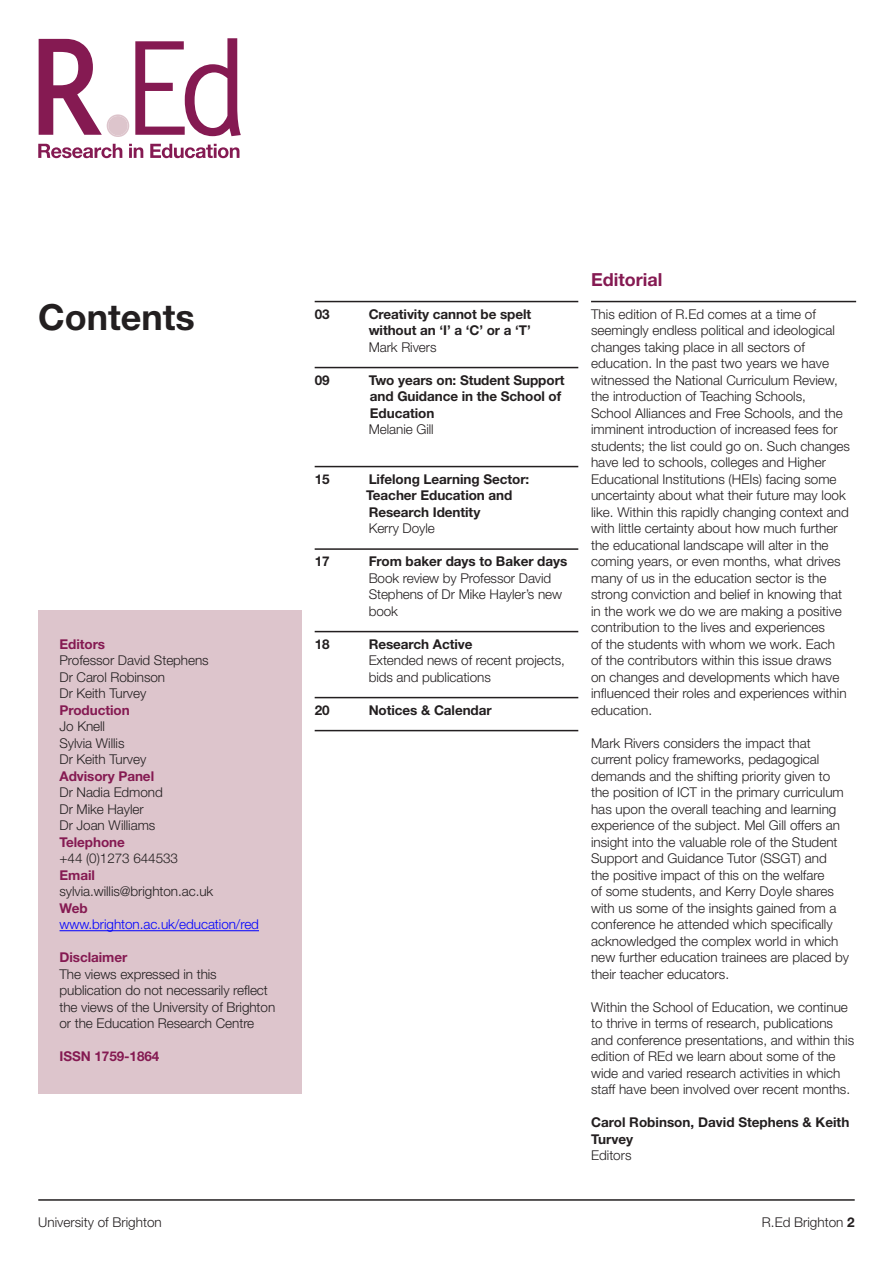
<style>
.page{position:relative;width:893px;height:1263px;background:#fff}
.page>*{position:absolute;margin:0;border:0;box-sizing:border-box;transform-origin:0 0}
.b{font:700 36px "Helvetica Neue";color:#231f20}
.editorial{font:700 18px "Helvetica Neue";color:#851a52}
.body_text{font:300 13.5px/16.5px "Helvetica Neue";color:#231f20}
.body_text-2{font:700 13.5px/16.5px "Helvetica Neue";letter-spacing:-.005em;color:#231f20}
.cross_head{font:700 13.5px "Helvetica Neue";letter-spacing:-.005em;color:#851a52}
.body_text-3{font:300 13.5px "Helvetica Neue";letter-spacing:-.005em;color:#00f}
.s1{font-weight:700}
</style>
<div class="page">
<hr style="left:591px;top:301px;width:265px;height:1px;background:#231f20">
<svg style="left:38px;top:144px;width:84px;height:14px"></svg>
<svg style="left:129px;top:144px;width:14px;height:14px"></svg>
<svg style="left:150px;top:144px;width:89px;height:14px"></svg>
<svg style="left:39px;top:39px;width:90px;height:98px"></svg>
<svg style="left:135px;top:38px;width:106px;height:98px"></svg>
<hr style="left:38px;top:1199px;width:817px;height:2px;background:#231f20">
<hr style="left:315px;top:301px;width:263px;height:1px;background:#231f20">
<hr style="left:315px;top:367px;width:263px;height:1px;background:#231f20">
<hr style="left:315px;top:466px;width:263px;height:1px;background:#231f20">
<hr style="left:315px;top:548px;width:263px;height:2px;background:#231f20">
<hr style="left:315px;top:631px;width:263px;height:1px;background:#231f20">
<hr style="left:315px;top:697px;width:263px;height:1px;background:#231f20">
<hr style="left:315px;top:730px;width:263px;height:1px;background:#231f20">
<div style="left:38px;top:610px;width:264px;height:484px;background:#ddc5cc"></div>
<hr style="left:60px;top:930px;width:199px;height:1px;background:#00f">
<p class="b" style="left:38px;top:295px;width:158px">Contents</p>
<p class="body_text-2" style="left:315px;top:305px;width:16px">03</p>
<p class="body_text-2" style="left:369px;top:305px;width:164px">Creativity cannot be spelt without an ‘I’ a ‘C’ or a ‘T’</p>
<p class="body_text" style="left:369px;top:338px;width:69px">Mark Rivers</p>
<p class="body_text-2" style="left:315px;top:371px;width:16px">09</p>
<p class="body_text-2" style="left:369px;top:371px;width:197px">Two years on: Student Support and Guidance in the School of</p>
<p class="body_text-2" style="left:370px;top:404px;width:66px">Education</p>
<p class="body_text" style="left:369px;top:421px;width:67px">Melanie Gill</p>
<p class="body_text-2" style="left:315px;top:470px;width:16px">15</p>
<p class="body_text-2" style="left:369px;top:470px;width:162px">Lifelong Learning Sector:</p>
<p class="body_text-2" style="left:366px;top:487px;width:148px">Teacher Education and<br>Research Identity</p>
<p class="body_text" style="left:369px;top:520px;width:68px">Kerry Doyle</p>
<p class="body_text-2" style="left:315px;top:553px;width:16px">17</p>
<p class="body_text-2" style="left:369px;top:553px;width:200px">From baker days to Baker days</p>
<p class="body_text" style="left:369px;top:569px;width:184px">Book review by Professor David</p>
<p class="body_text" style="left:369px;top:586px;width:195px">Stephens of Dr Mike Hayler’s new</p>
<p class="body_text" style="left:369px;top:602px;width:31px">book</p>
<p class="body_text-2" style="left:315px;top:635px;width:16px">18</p>
<p class="body_text-2" style="left:369px;top:635px;width:105px">Research Active</p>
<p class="body_text" style="left:369px;top:652px;width:198px">Extended news of recent projects,</p>
<p class="body_text" style="left:369px;top:668px;width:124px">bids and publications</p>
<p class="body_text-2" style="left:315px;top:701px;width:16px">20</p>
<p class="body_text-2" style="left:369px;top:701px;width:125px">Notices &amp; Calendar</p>
<p class="cross_head" style="left:60px;top:636px;width:47px">Editors</p>
<p class="body_text" style="left:60px;top:652px;width:151px">Professor David Stephens</p>
<p class="body_text" style="left:60px;top:668px;width:107px">Dr Carol Robinson</p>
<p class="body_text" style="left:60px;top:685px;width:88px">Dr Keith Turvey</p>
<p class="cross_head" style="left:60px;top:702px;width:72px">Production</p>
<p class="body_text" style="left:60px;top:718px;width:47px">Jo Knell</p>
<p class="body_text" style="left:60px;top:734px;width:67px">Sylvia Willis</p>
<p class="body_text" style="left:60px;top:751px;width:88px">Dr Keith Turvey</p>
<p class="cross_head" style="left:60px;top:768px;width:96px">Advisory Panel</p>
<p class="body_text" style="left:60px;top:784px;width:105px">Dr Nadia Edmond</p>
<p class="body_text" style="left:60px;top:800px;width:86px">Dr Mike Hayler</p>
<p class="body_text" style="left:60px;top:817px;width:97px">Dr Joan Williams</p>
<p class="cross_head" style="left:60px;top:834px;width:67px">Telephone</p>
<p class="body_text" style="left:60px;top:850px;width:120px">+44 (0)1273 644533</p>
<p class="cross_head" style="left:60px;top:867px;width:37px">Email</p>
<p class="body_text" style="left:60px;top:883px;width:155px">sylvia.willis@brighton.ac.uk</p>
<p class="cross_head" style="left:60px;top:900px;width:30px">Web</p>
<p class="body_text-3" style="left:60px;top:916px;width:201px">www.brighton.ac.uk/education/red</p>
<p class="cross_head" style="left:60px;top:949px;width:69px">Disclaimer</p>
<p class="body_text" style="left:60px;top:965px;width:217px">The views expressed in this publication do not necessarily reflect the views of the University of Brighton or the Education Research Centre</p>
<p class="cross_head" style="left:60px;top:1048px;width:101px">ISSN 1759-1864</p>
<p class="editorial" style="left:591px;top:268px;width:73px">Editorial</p>
<p class="body_text" style="left:591px;top:305px;width:261px">This edition of R.Ed comes at a time of seemingly endless political and ideological changes taking place in all sectors of education. In the past two years we have witnessed the National Curriculum Review, the introduction of Teaching Schools,<br>School Alliances and Free Schools, and the imminent introduction of increased fees for students; the list could go on. Such changes have led to schools, colleges and Higher Educational Institutions (HEIs) facing some uncertainty about what their future may look like. Within this rapidly changing context and with little certainty about how much further the educational landscape will alter in the coming years, or even months, what drives many of us in the education sector is the strong conviction and belief in knowing that in the work we do we are making a positive contribution to the lives and experiences<br>of the students with whom we work. Each<br>of the contributors within this issue draws<br>on changes and developments which have influenced their roles and experiences within education.</p>
<p class="body_text" style="left:591px;top:734px;width:260px">Mark Rivers considers the impact that current policy frameworks, pedagogical demands and the shifting priority given to the position of ICT in the primary curriculum has upon the overall teaching and learning experience of the subject. Mel Gill offers an insight into the valuable role of the Student Support and Guidance Tutor (SSGT) and<br>the positive impact of this on the welfare<br>of some students, and Kerry Doyle shares with us some of the insights gained from a conference he attended which specifically acknowledged the complex world in which new further education trainees are placed by their teacher educators.</p>
<p class="body_text" style="left:591px;top:998px;width:265px">Within the School of Education, we continue to thrive in terms of research, publications and conference presentations, and within this edition of REd we learn about some of the wide and varied research activities in which staff have been involved over recent months.</p>
<p class="body_text-2" style="left:591px;top:1114px;width:260px">Carol Robinson, David Stephens &amp; Keith<br>Turvey</p>
<p class="body_text" style="left:591px;top:1147px;width:42px">Editors</p>
<p class="body_text" style="left:38px;top:1213px;width:125px">University of Brighton</p>
<p class="body_text" style="left:762px;top:1213px;width:94px">R.Ed Brighton <span class="s1">2</span></p>
</div>
